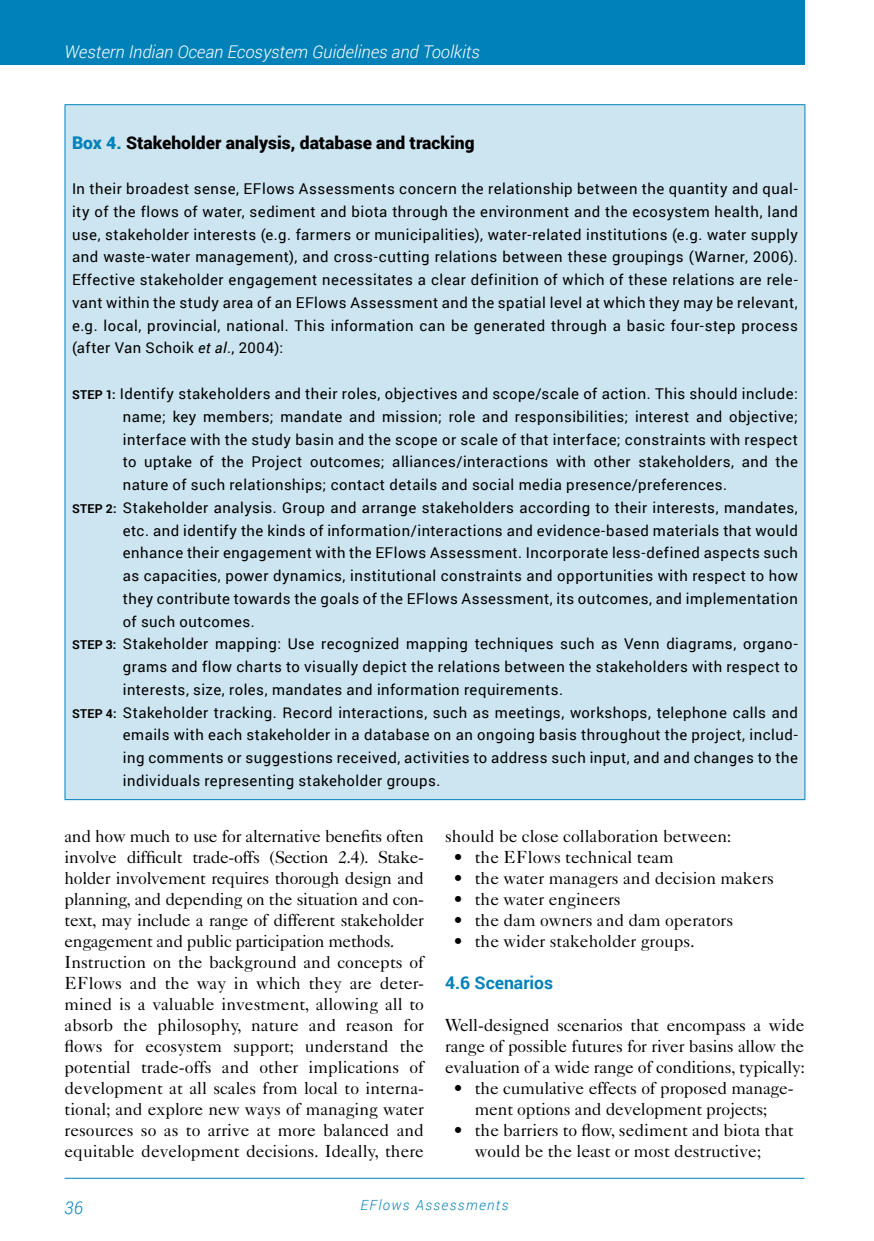
<style>
.page{position:relative;width:874px;height:1241px;background:#fff}
.page>*{position:absolute;margin:0;border:0;box-sizing:border-box;transform-origin:0 0}
.t1{font:17.5px/21px "Caslon 540 LT Std";color:#000}
.t2{font:italic 300 17.5px "Roboto";color:#fff}
.t3{font:900 17.5px "Roboto";color:#000}
.t4{font:700 17.5px "Roboto";color:#0082b8}
.t5{font:italic 300 17.5px "Roboto";color:#0082b8}
.t6{font:14.88px/22.8px "Roboto";letter-spacing:.035em;color:#000;text-align:justify}
.t7{font:italic 300 14px "Roboto";letter-spacing:.1em;color:#0082b8}
.s1{color:#0082b8}
.s2{font-style:italic}
.s3{font-weight:700;font-size:12.25px}
</style>
<div class="page">
<hr style="left:64px;top:1177px;width:740px;height:1px;background:#0082b8">
<div style="left:0;top:0;width:804px;height:64px;background:#0082b8"></div>
<div style="left:65px;top:105px;width:739px;height:694px;background:#cde5f1"></div>
<hr style="left:64px;top:104px;width:740px;height:1px;background:#0082b8">
<hr style="left:64px;top:105px;width:1px;height:694px;background:#0082b8">
<hr style="left:804px;top:105px;width:1px;height:694px;background:#0082b8">
<hr style="left:64px;top:799px;width:740px;height:1px;background:#0082b8">
<p class="t2" style="left:64px;top:39px;width:416px">Western Indian Ocean Ecosystem Guidelines and Toolkits</p>
<p class="t3" style="left:72px;top:130px;width:404px"><span class="s1">Box 4.</span> Stakeholder analysis, database and tracking</p>
<p class="t6" style="left:72px;top:177px;width:727px">In their broadest sense, EFlows Assessments concern the relationship between the quantity and qual&shy;ity of the flows of water, sediment and biota through the environment and the ecosystem health, land use, stakeholder interests (e.g. farmers or municipalities), water-related institutions (e.g. water supply and waste-water management), and cross-cutting relations between these groupings (Warner, 2006).<br>Effective stakeholder engagement necessitates a clear definition of which of these relations are rele&shy;vant within the study area of an EFlows Assessment and the spatial level at which they may be relevant, e.g. local, provincial, national. This information can be generated through a basic four-step process (after Van Schoik <span class="s2">et al</span>., 2004):</p>
<p class="t6" style="left:72px;top:382px;width:727px"><span class="s3">STEP 1:</span> Identify stakeholders and their roles, objectives and scope/scale of action. This should include:</p>
<p class="t6" style="left:123px;top:404px;width:676px">name; key members; mandate and mission; role and responsibilities; interest and objective;</p>
<p class="t6" style="left:123px;top:427px;width:676px">interface with the study basin and the scope or scale of that interface; constraints with respect</p>
<p class="t6" style="left:123px;top:450px;width:676px">to uptake of the Project outcomes; alliances/interactions with other stakeholders, and the</p>
<p class="t6" style="left:123px;top:472px;width:605px">nature of such relationships; contact details and social media presence/preferences.</p>
<p class="t6" style="left:72px;top:495px;width:727px"><span class="s3">STEP 2:</span> Stakeholder analysis. Group and arrange stakeholders according to their interests, mandates,</p>
<p class="t6" style="left:123px;top:518px;width:676px">etc. and identify the kinds of information/interactions and evidence-based materials that would</p>
<p class="t6" style="left:123px;top:541px;width:676px">enhance their engagement with the EFlows Assessment. Incorporate less-defined aspects such</p>
<p class="t6" style="left:123px;top:563px;width:676px">as capacities, power dynamics, institutional constraints and opportunities with respect to how</p>
<p class="t6" style="left:123px;top:586px;width:676px">they contribute towards the goals of the EFlows Assessment, its outcomes, and implementation</p>
<p class="t6" style="left:123px;top:609px;width:133px">of such outcomes.</p>
<p class="t6" style="left:72px;top:632px;width:727px"><span class="s3">STEP 3:</span> Stakeholder mapping: Use recognized mapping techniques such as Venn diagrams, organo-</p>
<p class="t6" style="left:123px;top:655px;width:676px">grams and flow charts to visually depict the relations between the stakeholders with respect to</p>
<p class="t6" style="left:123px;top:677px;width:441px">interests, size, roles, mandates and information requirements.</p>
<p class="t6" style="left:72px;top:700px;width:727px"><span class="s3">STEP 4:</span> Stakeholder tracking. Record interactions, such as meetings, workshops, telephone calls and</p>
<p class="t6" style="left:123px;top:723px;width:676px">emails with each stakeholder in a database on an ongoing basis throughout the project, includ-</p>
<p class="t6" style="left:123px;top:745px;width:676px">ing comments or suggestions received, activities to address such input, and and changes to the</p>
<p class="t6" style="left:123px;top:768px;width:319px">individuals representing stakeholder groups.</p>
<p class="t1" style="left:64px;top:825px;width:361px">and how much to use for alternative benefits often involve difficult trade-offs (Section 2.4). Stake&shy;holder involvement requires thorough design and planning, and depending on the situation and con&shy;text, may include a range of different stakeholder engagement and public participation methods.<br>Instruction on the background and concepts of EFlows and the way in which they are deter&shy;mined is a valuable investment, allowing all to absorb the philosophy, nature and reason for flows for ecosystem support; understand the potential trade-offs and other implications of development at all scales from local to interna&shy;tional; and explore new ways of managing water resources so as to arrive at more balanced and equitable development decisions. Ideally, there</p>
<p class="t1" style="left:445px;top:825px;width:288px">should be close collaboration between:</p>
<p class="t1" style="left:453px;top:846px;width:221px">• the EFlows technical team</p>
<p class="t1" style="left:453px;top:867px;width:321px">• the water managers and decision makers</p>
<p class="t1" style="left:453px;top:888px;width:168px">• the water engineers</p>
<p class="t1" style="left:453px;top:909px;width:281px">• the dam owners and dam operators</p>
<p class="t1" style="left:453px;top:930px;width:242px">• the wider stakeholder groups.</p>
<p class="t4" style="left:445px;top:970px;width:109px">4.6 Scenarios</p>
<p class="t1" style="left:445px;top:1014px;width:361px;text-align:justify">Well-designed scenarios that encompass a wide range of possible futures for river basins allow the evaluation of a wide range of conditions, typically:</p>
<p class="t1" style="left:453px;top:1077px;width:341px;text-align:center">• the cumulative effects of proposed manage&shy;ment options and development projects;</p>
<p class="t1" style="left:474px;top:1119px;width:320px;text-indent:-21px">• the barriers to flow, sediment and biota that would be the least or most destructive;</p>
<p class="t5" style="left:64px;top:1194px;width:20px">36</p>
<p class="t7" style="left:360px;top:1194px;width:149px">EFlows Assessments</p>
</div>
